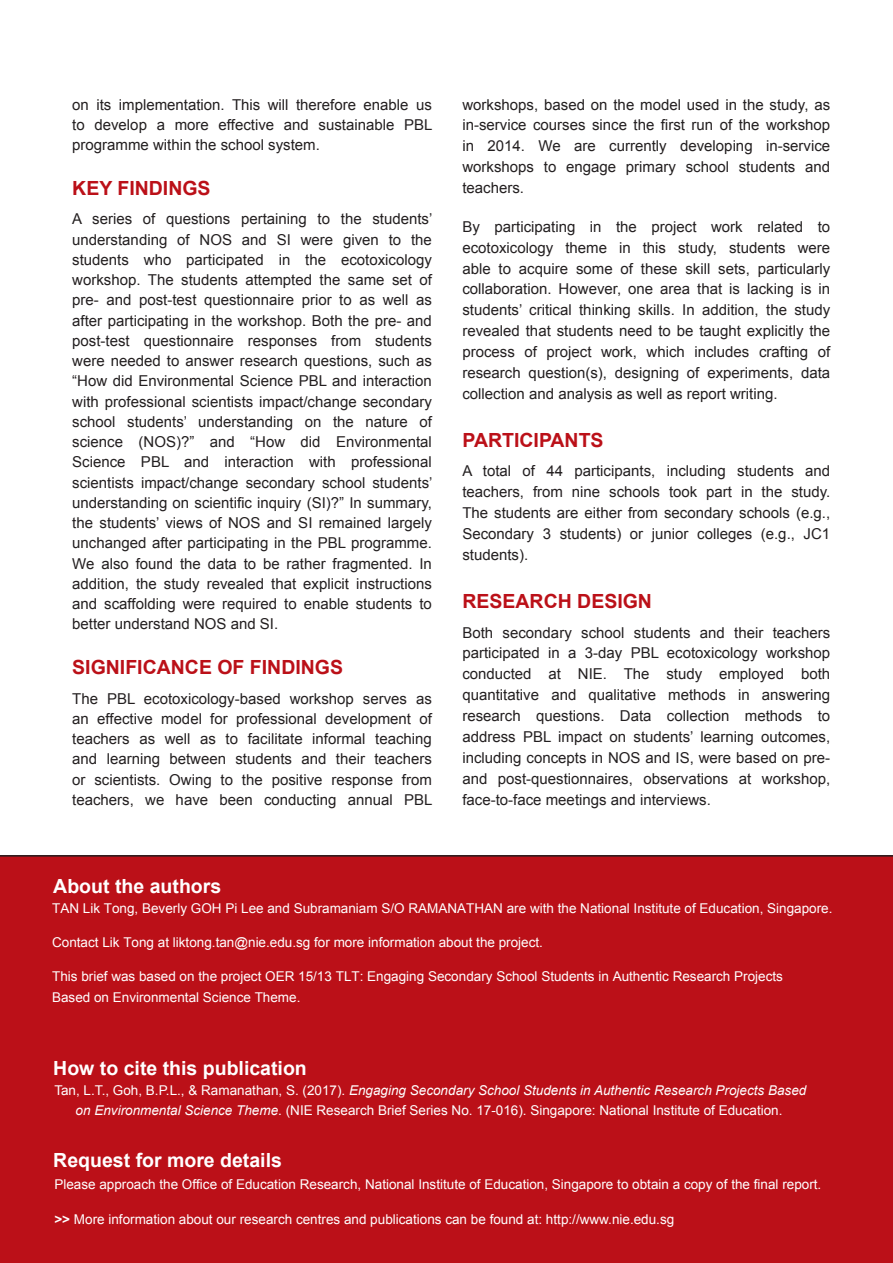
<style>
.page{position:relative;width:893px;height:1263px;background:#fff}
.page>*{position:absolute;margin:0;border:0;box-sizing:border-box;transform-origin:0 0}
.t1{font:700 19.5px "Arial";color:#fff}
.t2{font:700 19.5px "Arial";color:#bb1018}
.t3{font:15px/20.2px "Arial";color:#231f20;text-align:justify}
.t4{font:13.5px/21px "Arial";color:#fff}
.s1{font-style:italic}
.s2{font-weight:700}
</style>
<div class="page">
<div style="left:0;top:855px;width:893px;height:408px;background:#bb1018"></div>
<p class="t3" style="left:72px;top:94px;width:362px">on its implementation. This will therefore enable us to develop a more effective and sustainable PBL programme within the school system.</p>
<h1 class="t2" style="left:72px;top:175px;width:140px">KEY FINDINGS</h1>
<p class="t3" style="left:72px;top:209px;width:362px">A series of questions pertaining to the students’ understanding of NOS and SI were given to the students who participated in the ecotoxicology workshop. The students attempted the same set of pre- and post-test questionnaire prior to as well as after participating in the workshop. Both the pre- and post-test questionnaire responses from students were needed to answer research questions, such as “How did Environmental Science PBL and interaction with professional scientists impact/change secondary school students’ understanding on the nature of science (NOS)?” and “How did Environmental Science PBL and interaction with professional scientists impact/change secondary school students’ understanding on scientific inquiry (SI)?” In summary, the students’ views of NOS and SI remained largely unchanged after participating in the PBL programme.<br>We also found the data to be rather fragmented. In addition, the study revealed that explicit instructions and scaffolding were required to enable students to better understand NOS and SI.</p>
<h1 class="t2" style="left:72px;top:655px;width:272px">SIGNIFICANCE OF FINDINGS</h1>
<p class="t3" style="left:72px;top:688px;width:362px">The PBL ecotoxicology-based workshop serves as an effective model for professional development of teachers as well as to facilitate informal teaching and learning between students and their teachers or scientists. Owing to the positive response from teachers, we have been conducting annual PBL</p>
<h1 class="t1" style="left:53px;top:873px;width:169px">About the authors</h1>
<p class="t3" style="left:462px;top:94px;width:369px;line-height:20.9px">workshops, based on the model used in the study, as in-service courses since the first run of the workshop in 2014. We are currently developing in-service workshops to engage primary school students and teachers.</p>
<p class="t3" style="left:462px;top:216px;width:369px;line-height:20.9px">By participating in the project work related to ecotoxicology theme in this study, students were able to acquire some of these skill sets, particularly collaboration. However, one area that is lacking is in students’ critical thinking skills. In addition, the study revealed that students need to be taught explicitly the process of project work, which includes crafting of research question(s), designing of experiments, data collection and analysis as well as report writing.</p>
<h1 class="t2" style="left:462px;top:427px;width:143px">PARTICIPANTS</h1>
<p class="t3" style="left:462px;top:461px;width:369px;line-height:20.9px">A total of 44 participants, including students and teachers, from nine schools took part in the study.<br>The students are either from secondary schools (e.g., Secondary 3 students) or junior colleges (e.g., JC1 students).</p>
<h1 class="t2" style="left:462px;top:588px;width:191px">RESEARCH DESIGN</h1>
<p class="t3" style="left:462px;top:622px;width:369px;line-height:20.9px">Both secondary school students and their teachers participated in a 3-day PBL ecotoxicology workshop conducted at NIE. The study employed both quantitative and qualitative methods in answering research questions. Data collection methods to address PBL impact on students’ learning outcomes, including concepts in NOS and IS, were based on pre&shy;and post-questionnaires, observations at workshop, face-to-face meetings and interviews.</p>
<p class="t4" style="left:52px;top:898px;width:782px">TAN Lik Tong, Beverly GOH Pi Lee and Subramaniam S/O RAMANATHAN are with the National Institute of Education, Singapore.</p>
<p class="t4" style="left:52px;top:932px;width:492px">Contact Lik Tong at liktong.tan@nie.edu.sg for more information about the project.</p>
<p class="t4" style="left:52px;top:965px;width:732px">This brief was based on the project OER 15/13 TLT: Engaging Secondary School Students in Authentic Research Projects<br>Based on Environmental Science Theme.</p>
<h1 class="t1" style="left:53px;top:1055px;width:255px">How to cite this publication</h1>
<p class="t4" style="left:54px;top:1081px;width:753px;line-height:19.5px;text-align:center">Tan, L.T., Goh, B.P.L., &amp; Ramanathan, S. (2017). <span class="s1">Engaging Secondary School Students in Authentic Research Projects Based on Environmental Science Theme</span>. (NIE Research Brief Series No. 17-016). Singapore: National Institute of Education.</p>
<h1 class="t1" style="left:53px;top:1147px;width:230px">Request for more details</h1>
<p class="t4" style="left:54px;top:1173px;width:768px">Please approach the Office of Education Research, National Institute of Education, Singapore to obtain a copy of the final report.</p>
<p class="t4" style="left:54px;top:1208px;width:621px"><span class="s2">&gt;&gt;</span> More information about our research centres and publications can be found at: http://www.nie.edu.sg</p>
</div>
